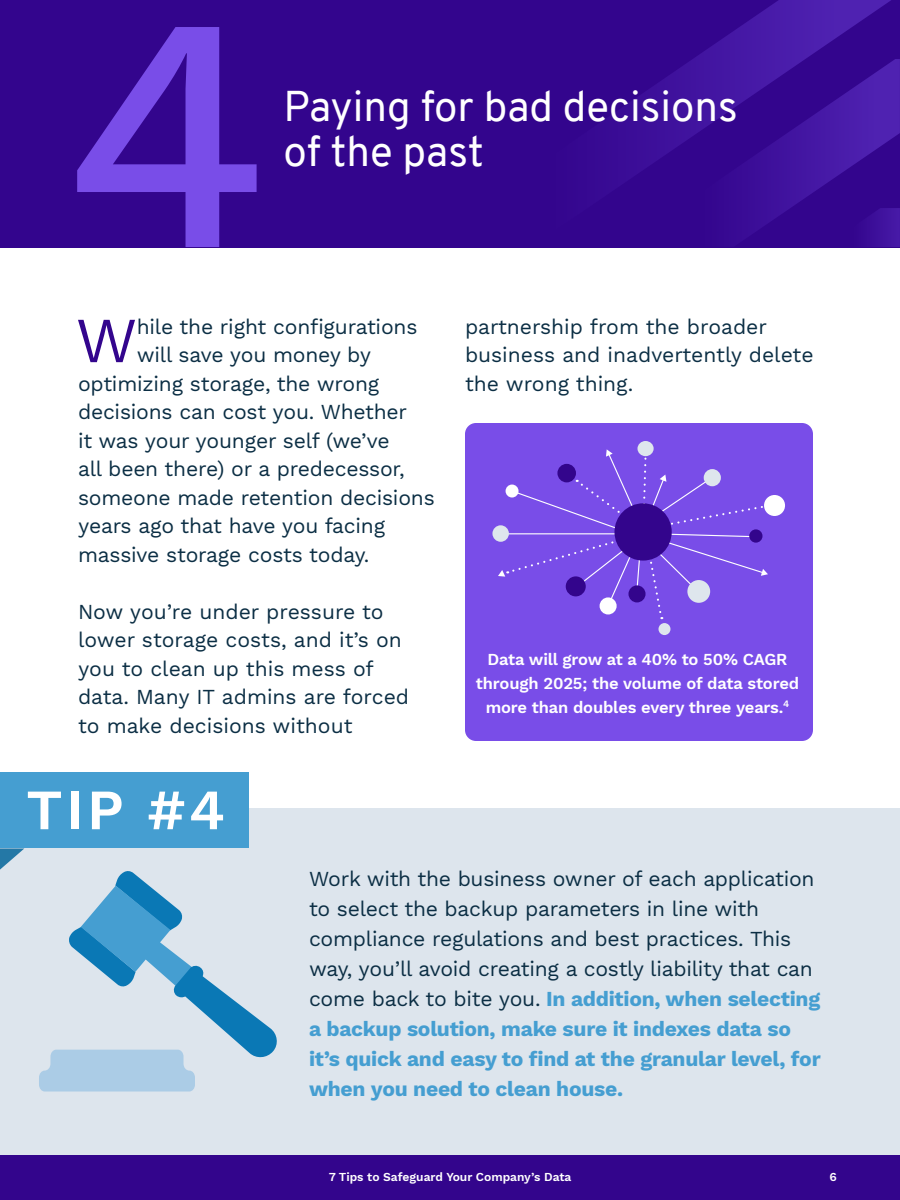
<style>
.page{position:relative;width:900px;height:1200px;background:#fff}
.page>*{position:absolute;margin:0;border:0;box-sizing:border-box;transform-origin:0 0}
.t1{font:500 333.45px "Work Sans";color:#794de8}
.t2{font:64.2px "Work Sans";color:#33058d}
.t3{font:600 57px "Work Sans";color:#fff}
.t4{font:42px "Overpass";color:#fff}
.t5{font:21px/30px "Work Sans";letter-spacing:-.01em;color:#0b2e44}
.t6{font:600 16.5px/24px "Work Sans";letter-spacing:-.01em;color:#fff;text-align:center}
.t7{font:600 12px "Work Sans";color:#fff}
.s1{font-weight:700;color:#459ed1}
</style>
<div class="page">
<div style="left:0;top:809px;width:900px;height:382px;background:#dde5ed"></div>
<div style="left:0;top:0;width:900px;height:247px;background:#33058d"></div>
<img style="left:892px;top:59px;width:8px;height:79px">
<img style="left:892px;top:208px;width:8px;height:39px">
<img style="left:634px;top:0;width:258px;height:247px">
<div style="left:0;top:1155px;width:900px;height:45px;background:#33058c"></div>
<svg style="left:0;top:848px;width:24px;height:22px"></svg>
<div style="left:0;top:772px;width:249px;height:76px;background:#459ed1"></div>
<div style="left:465px;top:423px;width:348px;height:318px;background:#794de8;border-radius:11px"></div>
<svg style="left:39px;top:871px;width:238px;height:221px"></svg>
<div style="left:764px;top:495px;width:21px;height:21px;background:#fff;border-radius:50%"></div>
<svg style="left:492px;top:525px;width:17px;height:17px"></svg>
<div style="left:637px;top:441px;width:17px;height:15px;background:#dee6ed;border-radius:50%"></div>
<svg style="left:498px;top:447px;width:275px;height:172px"></svg>
<div style="left:658px;top:623px;width:12px;height:12px;background:#dee6ed;border-radius:50%"></div>
<p class="t1" style="left:64px;top:-62px;width:209px">4</p>
<p class="t4" style="left:284px;top:76px;width:456px">Paying for bad decisions</p>
<p class="t4" style="left:284px;top:121px;width:202px">of the past</p>
<p class="t2" style="left:76px;top:302px;width:63px">W</p>
<p class="t5" style="left:137px;top:312px;width:282px">hile the right configurations</p>
<p class="t5" style="left:137px;top:341px;width:236px">will save you money by</p>
<p class="t5" style="left:78px;top:369px;width:303px">optimizing storage, the wrong</p>
<p class="t5" style="left:78px;top:398px;width:331px">decisions can cost you. Whether</p>
<p class="t5" style="left:78px;top:426px;width:313px">it was your younger self (we’ve</p>
<p class="t5" style="left:78px;top:455px;width:328px">all been there) or a predecessor,</p>
<p class="t5" style="left:78px;top:483px;width:358px">someone made retention decisions</p>
<p class="t5" style="left:78px;top:512px;width:309px">years ago that have you facing</p>
<p class="t5" style="left:78px;top:540px;width:293px">massive storage costs today.</p>
<p class="t5" style="left:78px;top:598px;width:333px;line-height:28.5px">Now you’re under pressure to lower storage costs, and it’s on you to clean up this mess of data. Many IT admins are forced to make decisions without</p>
<p class="t3" style="left:26px;top:777px;width:200px">TIP #4</p>
<p class="t5" style="left:465px;top:313px;width:350px;line-height:28.5px">partnership from the broader business and inadvertently delete the wrong thing.</p>
<p class="t6" style="left:476px;top:648px;width:325px">Data will grow at a 40% to 50% CAGR through 2025; the volume of data stored more than doubles every three years.<sup>4</sup></p>
<p class="t5" style="left:309px;top:865px;width:513px">Work with the business owner of each application to select the backup parameters in line with compliance regulations and best practices. This way, you’ll avoid creating a costly liability that can come back to bite you. <span class="s1">In addition, when selecting a backup solution, make sure it indexes data so it’s quick and easy to find at the granular level, for when you need to clean house.</span></p>
<p class="t7" style="left:329px;top:1170px;width:244px">7 Tips to Safeguard Your Company’s Data</p>
<p class="t7" style="left:830px;top:1170px;width:9px">6</p>
</div>
